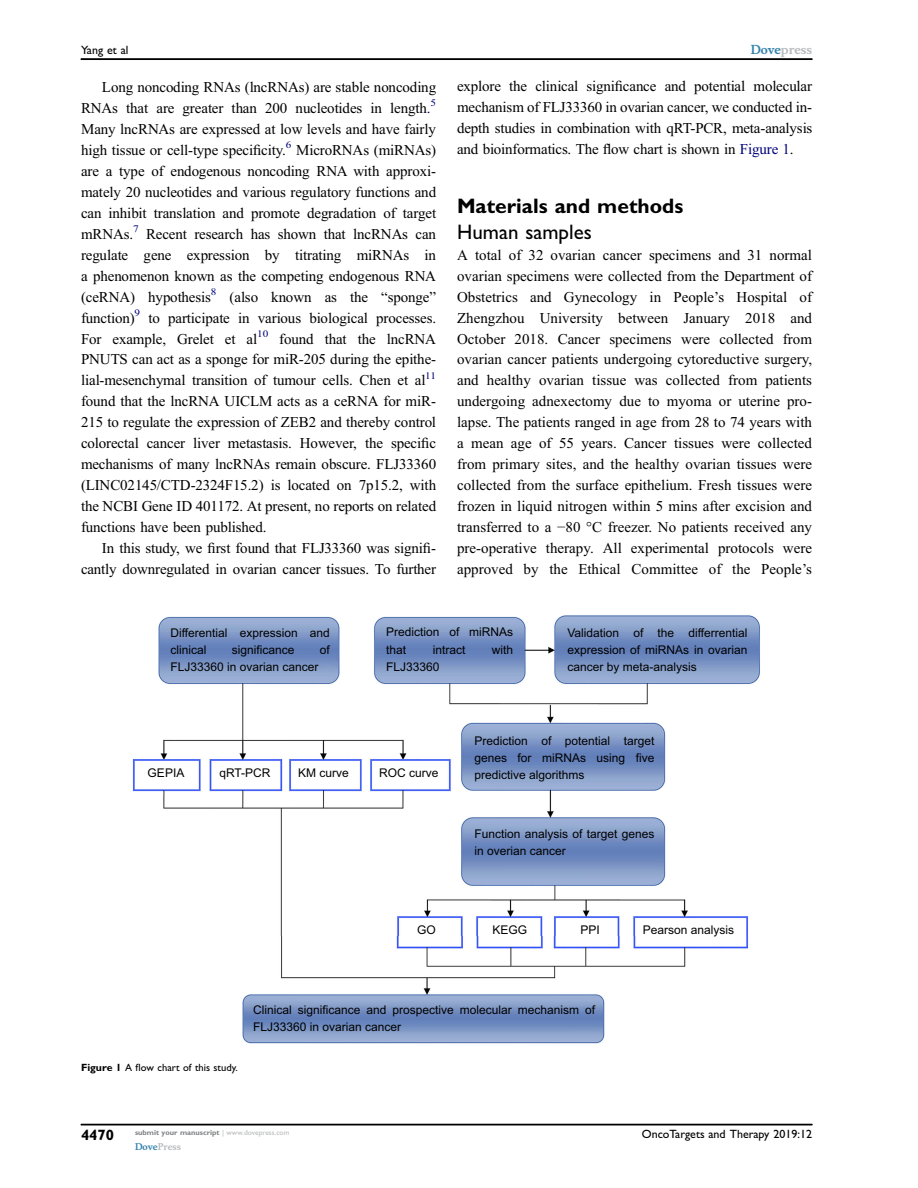
<style>
.page{position:relative;width:918px;height:1188px;background:#fff}
.page>*{position:absolute;margin:0;border:0;box-sizing:border-box;transform-origin:0 0}
.t1{font:21px "Adv T Tdd 0 b 0455.B";color:#000}
.t2{font:21px "Adv TT96740 c 24";color:#000}
.t3{font:15px/21px "Adv OT5843 c 571";letter-spacing:-.01em;color:#000;text-align:justify}
.t4{font:15px "Adv T Tdd 0 b 0455.B";color:#000}
.t5{font:12px/17.2px "Arial";color:#000}
.t6{font:12px "Adv TT96740 c 24";color:#000}
.t7{font:12px "Adv OT14 f 6 c 37 d";color:#b8babc}
.t8{font:10.5px "Adv TT96740 c 24";color:#000}
.t9{font:9px "Adv OT14 f 6 c 37 d";color:#b8babc}
.t10{font:7.5px "Adv T Tdd 0 b 0455.B";color:#808285}
.s1{color:#3785ad}
.s2{color:#00007d}
.s3{font-family:"Adv OT5843 c 571+fb"}
.s4{font-style:inherit}
.s5{font-family:"Adv T Tdd 0 b 0455.B"}
.s6{font-family:"Adv TT96740 c 24+fb"}
.s7{font-family:"Adv TT96740 c 24";color:#b8babc}
</style>
<div class="page">
<img style="left:133px;top:615px;width:627px;height:429px">
<hr style="left:81px;top:59px;width:731px;height:1px;background:#000">
<hr style="left:81px;top:1124px;width:731px;height:1px;background:#000">
<p class="t6" style="left:81px;top:45px;width:49px">Yang et al</p>
<p class="t7" style="left:751px;top:44px;width:63px"><span class="s1">Dove</span>press</p>
<p class="t3" style="left:81px;top:77px;width:357px;text-indent:21px">Long noncoding RNAs (lncRNAs) are stable noncoding RNAs that are greater than 200 nucleotides in length<span class="s2">.</span><sup>5<br></sup>Many lncRNAs are expressed at low levels and have fairly high tissue or cell-type speci<span class="s3">fi</span>city.<sup>6</sup> MicroRNAs (miRNAs) are a type of endogenous noncoding RNA with approxi&shy;mately 20 nucleotides and various regulatory functions and can inhibit translation and promote degradation of target mRNAs.<sup>7</sup> Recent research has shown that lncRNAs can regulate gene expression by titrating miRNAs in a phenomenon known as the competing endogenous RNA (ceRNA) hypothesis<sup>8</sup> (also known as the <span class="s4">“</span>sponge<span class="s4">” </span>function)<sup>9</sup> to participate in various biological processes.<br>For example, Grelet et al<sup>10</sup> found that the lncRNA PNUTS can act as a sponge for miR-205 during the epithe&shy;lial-mesenchymal transition of tumour cells. Chen et al<sup>11 </sup>found that the lncRNA UICLM acts as a ceRNA for miR-215 to regulate the expression of ZEB2 and thereby control colorectal cancer liver metastasis. However, the speci<span class="s3">fi</span>c mechanisms of many lncRNAs remain obscure. FLJ33360 (LINC02145/CTD-2324F15.2) is located on 7p15.2, with the NCBI Gene ID 401172. At present, no reports on related functions have been published.</p>
<p class="t3" style="left:81px;top:539px;width:357px;text-align:right">In this study, we <span class="s3">fi</span>rst found that FLJ33360 was signi<span class="s3">fi&shy;</span>cantly downregulated in ovarian cancer tissues. To further</p>
<p class="t3" style="left:457px;top:77px;width:357px">explore the clinical signi<span class="s3">fi</span>cance and potential molecular mechanism of FLJ33360 in ovarian cancer, we conducted in&shy;depth studies in combination with qRT-PCR, meta-analysis and bioinformatics. The <span class="s3">fl</span>ow chart is shown in <span class="s2">Figure 1</span>.</p>
<h1 class="t1" style="left:457px;top:199px;width:228px">Materials and methods</h1>
<h1 class="t2" style="left:457px;top:224px;width:136px">Human samples</h1>
<p class="t3" style="left:457px;top:245px;width:357px">A total of 32 ovarian cancer specimens and 31 normal ovarian specimens were collected from the Department of Obstetrics and Gynecology in People<span class="s4">’</span>s Hospital of Zhengzhou University between January 2018 and October 2018. Cancer specimens were collected from ovarian cancer patients undergoing cytoreductive surgery, and healthy ovarian tissue was collected from patients undergoing adnexectomy due to myoma or uterine pro&shy;lapse. The patients ranged in age from 28 to 74 years with a mean age of 55 years. Cancer tissues were collected from primary sites, and the healthy ovarian tissues were collected from the surface epithelium. Fresh tissues were frozen in liquid nitrogen within 5 mins after excision and transferred to a <span class="s4">−</span>80 °C freezer. No patients received any pre-operative therapy. All experimental protocols were approved by the Ethical Committee of the People<span class="s4">’</span>s</p>
<p class="t5" style="left:171px;top:625px;width:161px">Differential expression and clinical</p>
<p class="t5" style="left:232px;top:642px;width:64px">significance</p>
<p class="t5" style="left:320px;top:642px;width:12px">of</p>
<p class="t5" style="left:171px;top:659px;width:150px">FLJ33360 in ovarian cancer</p>
<p class="t5" style="left:386px;top:625px;width:128px">Prediction of miRNAs that</p>
<p class="t5" style="left:433px;top:642px;width:34px">intract</p>
<p class="t5" style="left:492px;top:642px;width:23px">with</p>
<p class="t5" style="left:386px;top:659px;width:55px">FLJ33360</p>
<p class="t5" style="left:567px;top:625px;width:182px;text-align:justify">Validation of the differrential expression of miRNAs in ovarian cancer by meta-analysis</p>
<p class="t5" style="left:148px;top:766px;width:38px">GEPIA</p>
<p class="t5" style="left:219px;top:766px;width:53px">qRT-PCR</p>
<p class="t5" style="left:298px;top:766px;width:52px">KM curve</p>
<p class="t5" style="left:379px;top:766px;width:61px">ROC curve</p>
<p class="t5" style="left:474px;top:733px;width:182px;text-align:justify">Prediction of potential target genes for miRNAs using five predictive algorithms</p>
<p class="t5" style="left:474px;top:826px;width:182px">Function analysis of target genes in overian cancer</p>
<p class="t5" style="left:417px;top:923px;width:20px">GO</p>
<p class="t5" style="left:492px;top:923px;width:36px">KEGG</p>
<p class="t5" style="left:580px;top:923px;width:21px">PPI</p>
<p class="t5" style="left:643px;top:923px;width:93px">Pearson analysis</p>
<p class="t5" style="left:253px;top:1002px;width:344px">Clinical significance and prospective molecular mechanism of<br>FLJ33360 in ovarian cancer</p>
<p class="t8" style="left:81px;top:1064px;width:158px"><span class="s5">Figure 1</span> A <span class="s6">fl</span>ow chart of this study.</p>
<p class="t10" style="left:135px;top:1130px;width:156px">submit your manuscript <span class="s7">| www.dovepress.com</span></p>
<p class="t9" style="left:135px;top:1143px;width:47px"><span class="s1">Dove</span>Press</p>
<p class="t4" style="left:81px;top:1130px;width:35px">4470</p>
<p class="t6" style="left:642px;top:1130px;width:172px">OncoTargets and Therapy 2019:12</p>
</div>
